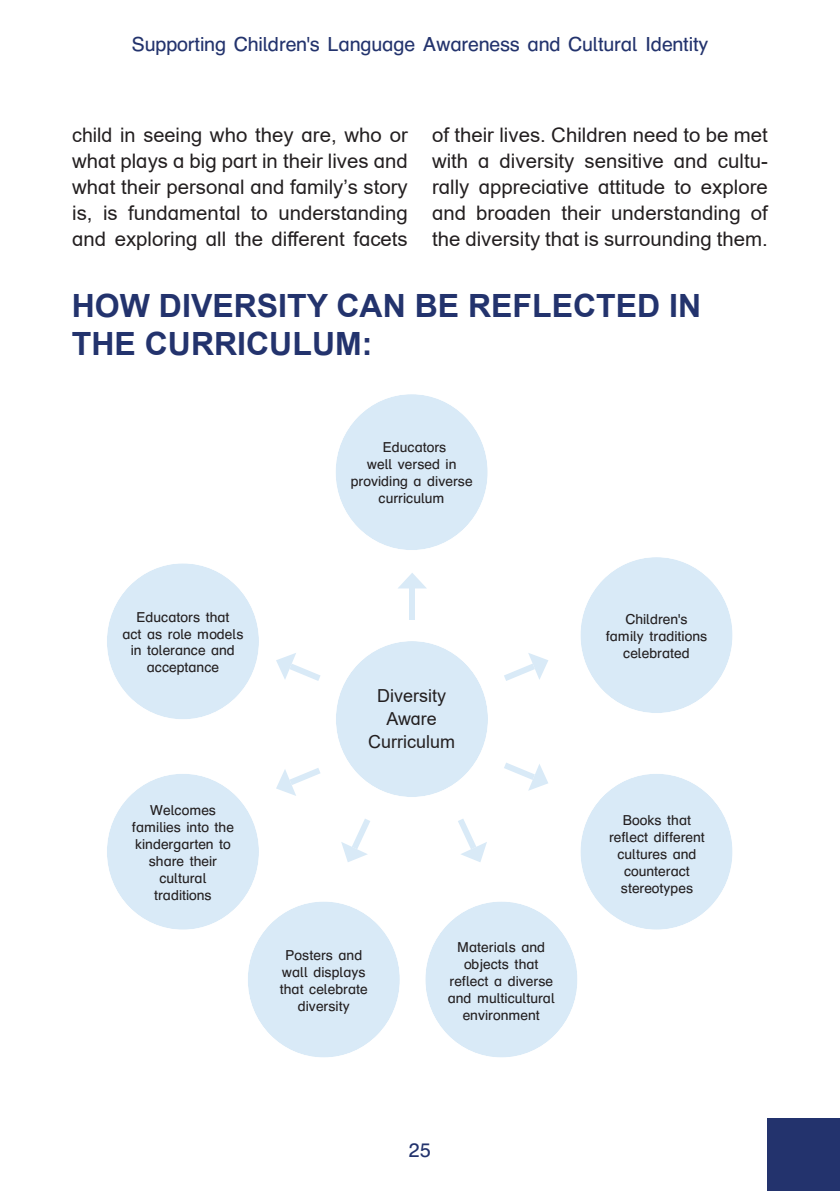
<style>
.page{position:relative;width:840px;height:1191px;background:#fff}
.page>*{position:absolute;margin:0;border:0;box-sizing:border-box;transform-origin:0 0}
.t1{font:700 32px/38.4px "Arial";color:#23336d}
.t2{font:20px/26px "Arial";color:#231f20;text-align:justify}
.t3{font:20px "Druckschrift BY WOK";letter-spacing:-.01em;color:#23336d}
.t4{font:18px/22.8px "Arial";color:#231f20;text-align:center}
.t5{font:14.2px/17px "Druckschrift BY WOK";color:#231f20;text-align:center}
</style>
<div class="page">
<div style="left:767px;top:1119px;width:72px;height:72px;background:#23336d"></div>
<svg style="left:107px;top:394px;width:626px;height:664px"></svg>
<h2 class="t3" style="left:131px;top:34px;width:578px">Supporting Children's Language Awareness and Cultural Identity</h2>
<h2 class="t2" style="left:72px;top:122px;width:337px">child in seeing who they are, who or what plays a big part in their lives and what their personal and family’s story is, is fundamental to understanding and exploring all the different facets</h2>
<h2 class="t2" style="left:432px;top:122px;width:337px">of their lives. Children need to be met with a diversity sensitive and cultu&shy;rally appreciative attitude to explore and broaden their understanding of the diversity that is surrounding them.</h2>
<h1 class="t1" style="left:72px;top:287px;width:630px">HOW DIVERSITY CAN BE REFLECTED IN<br>THE CURRICULUM:</h1>
<p class="t5" style="left:122px;top:608px;width:123px">Educators that<br>act as role models in tolerance and acceptance</p>
<p class="t5" style="left:350px;top:439px;width:123px">Educators<br>well versed in providing a diverse curriculum</p>
<p class="t4" style="left:368px;top:684px;width:88px">Diversity<br>Aware<br>Curriculum</p>
<p class="t5" style="left:605px;top:611px;width:103px">Children's family traditions celebrated</p>
<p class="t5" style="left:132px;top:802px;width:103px">Welcomes families into the kindergarten to share their cultural traditions</p>
<p class="t5" style="left:608px;top:812px;width:97px">Books that reflect different cultures and counteract stereotypes</p>
<p class="t5" style="left:280px;top:946px;width:89px">Posters and wall displays that celebrate diversity</p>
<p class="t5" style="left:447px;top:939px;width:109px">Materials and objects that reflect a diverse and multicultural environment</p>
<h2 class="t3" style="left:408px;top:1140px;width:24px">25</h2>
</div>
